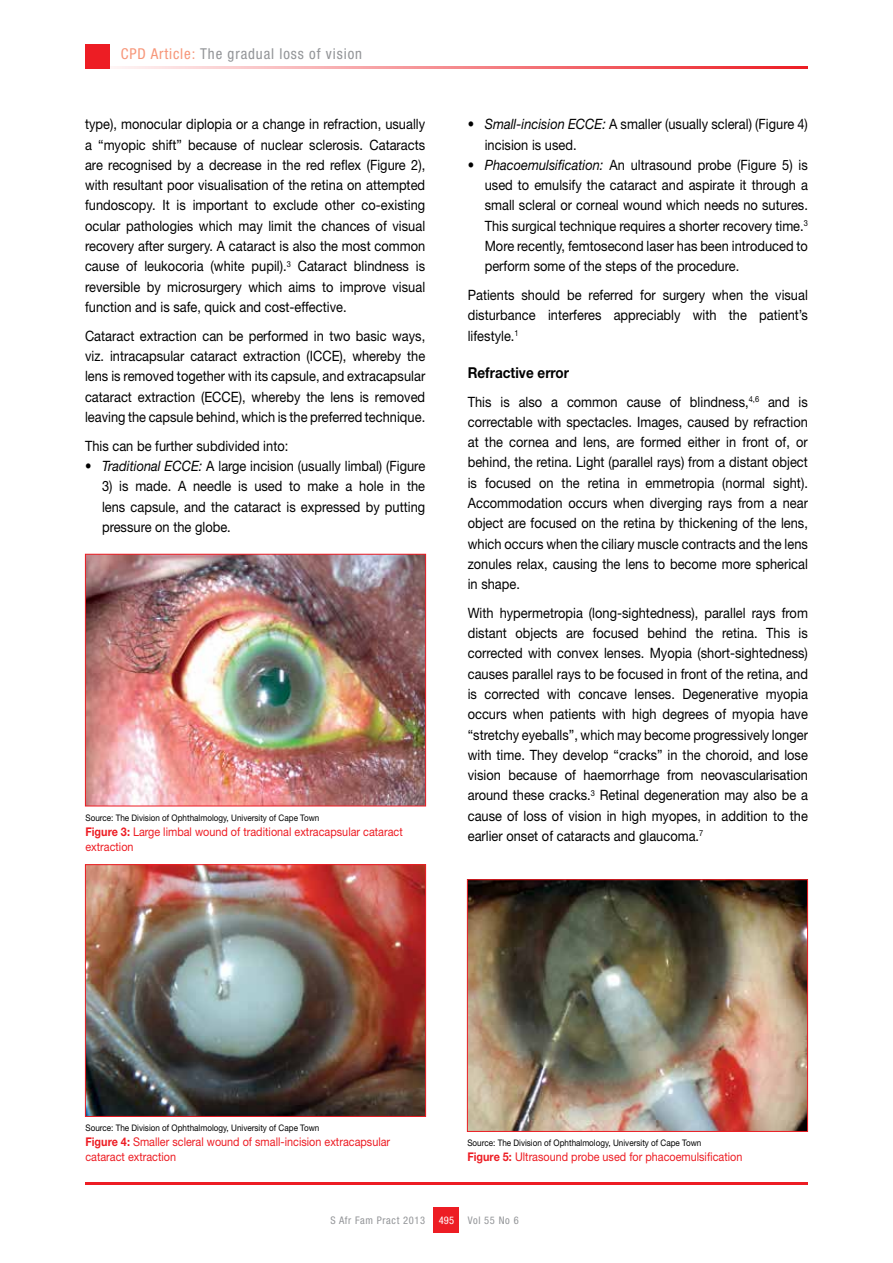
<style>
.page{position:relative;width:893px;height:1263px;background:#fff}
.page>*{position:absolute;margin:0;border:0;box-sizing:border-box;transform-origin:0 0}
.t1{font:condensed 15px "Helvetica Neue LT Std";letter-spacing:.06em;color:#939598}
.t2{font:700 15px "Helvetica Neue LT Std";color:#000;scale:.9 1}
.t3{font:14.25px/20.2px "Helvetica Neue LT Std";color:#000;text-align:justify;scale:.9 1}
.t4{font:12px/15px "Helvetica Neue LT Std";color:#ed1d24;scale:.9 1}
.t5{font:condensed 10.5px "Helvetica Neue LT Std";letter-spacing:.06em;color:#939598}
.t6{font:condensed 10.5px "Helvetica Neue LT Std";color:#fff}
.t7{font:9px "Helvetica Neue LT Std";color:#000;scale:.9 1}
.s1{color:#f79679}
.s2{font-style:italic}
.s3{font-weight:700}
</style>
<div class="page">
<hr style="left:85px;top:66px;width:723px;height:2px;background:#ed1d24">
<div style="left:85px;top:44px;width:24px;height:24px;background:#ed1d24"></div>
<div style="left:434px;top:1208px;width:25px;height:25px;background:#ed1d24"></div>
<hr style="left:85px;top:1182px;width:723px;height:2px;background:#ed1d24">
<img style="left:87px;top:556px;width:337px;height:248px">
<div style="left:85px;top:554px;width:341px;height:252px;border:1px solid #ed1d24"></div>
<img style="left:87px;top:866px;width:337px;height:249px">
<div style="left:85px;top:864px;width:341px;height:253px;border:1px solid #ed1d24"></div>
<img style="left:469px;top:881px;width:337px;height:249px">
<div style="left:467px;top:879px;width:341px;height:253px;border:1px solid #ed1d24"></div>
<p class="t1" style="left:121px;top:45px;width:243px"><span class="s1">CPD Article:</span> The gradual loss of vision</p>
<p class="t3" style="left:85px;top:114px;width:379px">type), monocular diplopia or a change in refraction, usually a “myopic shift” because of nuclear sclerosis. Cataracts are recognised by a decrease in the red reflex (Figure 2), with resultant poor visualisation of the retina on attempted fundoscopy. It is important to exclude other co-existing ocular pathologies which may limit the chances of visual recovery after surgery. A cataract is also the most common cause of leukocoria (white pupil).<sup>3</sup> Cataract blindness is reversible by microsurgery which aims to improve visual function and is safe, quick and cost-effective.</p>
<p class="t3" style="left:85px;top:325px;width:379px">Cataract extraction can be performed in two basic ways, viz. intracapsular cataract extraction (ICCE), whereby the lens is removed together with its capsule, and extracapsular cataract extraction (ECCE), whereby the lens is removed leaving the capsule behind, which is the preferred technique.</p>
<p class="t3" style="left:85px;top:435px;width:227px">This can be further subdivided into:</p>
<p class="t3" style="left:85px;top:456px;width:379px"><span class="s2">• Traditional ECCE:</span> A large incision (usually limbal) (Figure</p>
<p class="t3" style="left:102px;top:476px;width:361px">3) is made. A needle is used to make a hole in the lens capsule, and the cataract is expressed by putting pressure on the globe.</p>
<p class="t7" style="left:85px;top:812px;width:261px">Source: The Division of Ophthalmology, University of Cape Town</p>
<p class="t4" style="left:85px;top:823px;width:354px"><span class="s3">Figure 3:</span> Large limbal wound of traditional extracapsular cataract extraction</p>
<p class="t3" style="left:485px;top:114px;width:361px;text-indent:-17px"><span class="s2">• Small-incision ECCE:</span> A smaller (usually scleral) (Figure 4) incision is used.</p>
<p class="t3" style="left:485px;top:154px;width:361px;text-indent:-17px"><span class="s2">• Phacoemulsification:</span> An ultrasound probe (Figure 5) is used to emulsify the cataract and aspirate it through a small scleral or corneal wound which needs no sutures.<br>This surgical technique requires a shorter recovery time.<sup>3<br></sup>More recently, femtosecond laser has been introduced to perform some of the steps of the procedure.</p>
<p class="t3" style="left:468px;top:285px;width:379px">Patients should be referred for surgery when the visual disturbance interferes appreciably with the patient’s lifestyle.<sup>1</sup></p>
<p class="t2" style="left:468px;top:363px;width:114px">Refractive error</p>
<p class="t3" style="left:468px;top:391px;width:379px">This is also a common cause of blindness,<sup>4,6</sup> and is correctable with spectacles. Images, caused by refraction at the cornea and lens, are formed either in front of, or behind, the retina. Light (parallel rays) from a distant object is focused on the retina in emmetropia (normal sight).<br>Accommodation occurs when diverging rays from a near object are focused on the retina by thickening of the lens, which occurs when the ciliary muscle contracts and the lens zonules relax, causing the lens to become more spherical in shape.</p>
<p class="t3" style="left:468px;top:602px;width:379px">With hypermetropia (long-sightedness), parallel rays from distant objects are focused behind the retina. This is corrected with convex lenses. Myopia (short-sightedness) causes parallel rays to be focused in front of the retina, and is corrected with concave lenses. Degenerative myopia occurs when patients with high degrees of myopia have “stretchy eyeballs”, which may become progressively longer with time. They develop “cracks” in the choroid, and lose vision because of haemorrhage from neovascularisation around these cracks.<sup>3</sup> Retinal degeneration may also be a cause of loss of vision in high myopes, in addition to the earlier onset of cataracts and glaucoma.<sup>7</sup></p>
<p class="t7" style="left:85px;top:1122px;width:261px">Source: The Division of Ophthalmology, University of Cape Town</p>
<p class="t4" style="left:85px;top:1134px;width:340px"><span class="s3">Figure 4:</span> Smaller scleral wound of small-incision extracapsular cataract extraction</p>
<p class="t7" style="left:467px;top:1137px;width:261px">Source: The Division of Ophthalmology, University of Cape Town</p>
<p class="t4" style="left:467px;top:1149px;width:307px"><span class="s3">Figure 5:</span> Ultrasound probe used for phacoemulsification</p>
<p class="t5" style="left:330px;top:1214px;width:96px">S Afr Fam Pract 2013</p>
<p class="t6" style="left:439px;top:1214px;width:17px">495</p>
<p class="t5" style="left:468px;top:1214px;width:52px">Vol 55 No 6</p>
</div>
